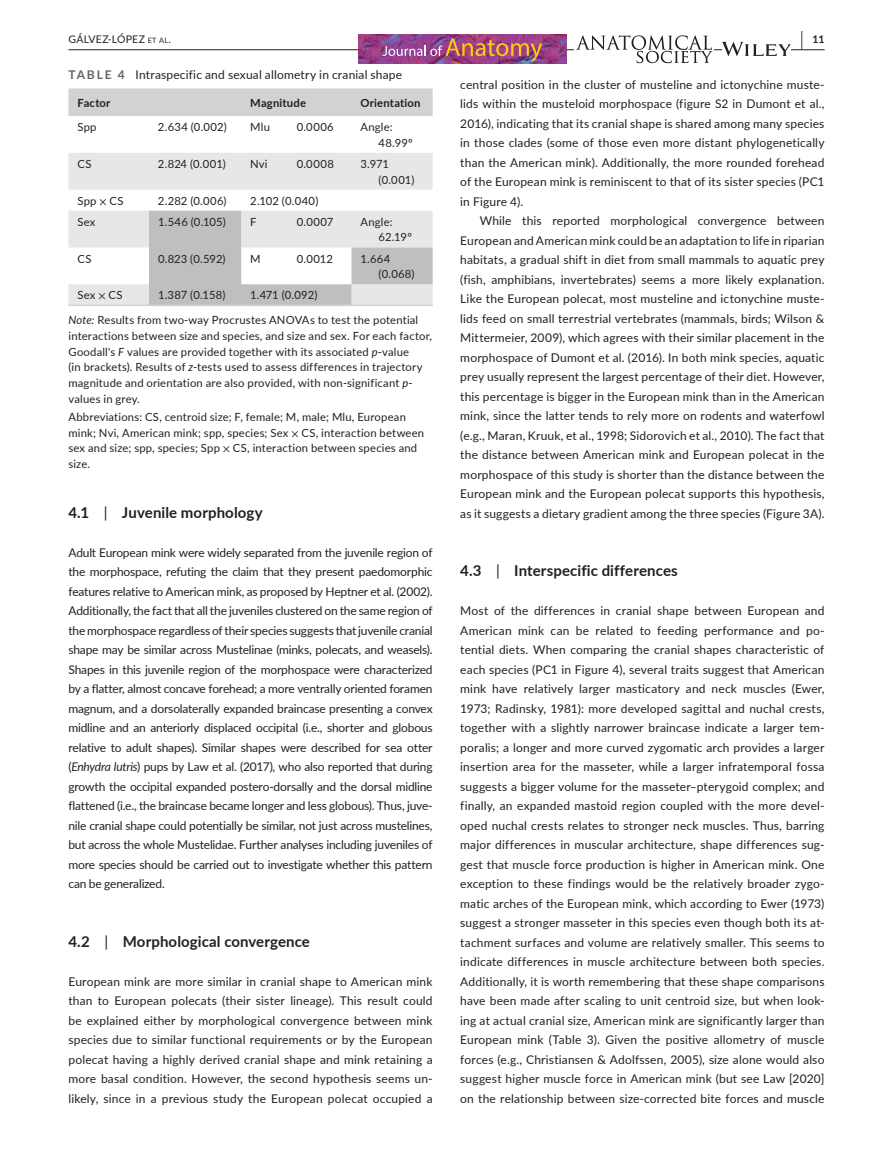
<style>
.page{position:relative;width:893px;height:1174px;background:#fff}
.page>*{position:absolute;margin:0;border:0;box-sizing:border-box;transform-origin:0 0}
.t1{font:700 15px "Lato";letter-spacing:.01em;color:#231f20}
.t2{font:12px/19.5px "Lato";letter-spacing:.01em;color:#231f20;text-align:justify}
.t3{font:11.25px/15.8px "Lato";letter-spacing:.015em;color:#231f20}
.t4{font:700 11.25px "Lato";letter-spacing:.015em;color:#231f20}
.t5{font:10.5px "Lato";letter-spacing:.025em;color:#231f20}
.t6{font:700 10.5px "Lato";color:#231f20}
.s1{font-size:7.35px}
.s2{font-size:19.5px}
.s3{font-weight:700;color:#636366}
.s4{font-family:"STIX"}
.s5{font-style:italic}
.s6{font-weight:400}
</style>
<div class="page">
<hr style="left:68px;top:49px;width:756px;height:1px;background:#231f20">
<img style="left:358px;top:34px;width:209px;height:30px">
<img style="left:383px;top:39px;width:159px;height:22px">
<img style="left:575px;top:35px;width:139px;height:29px">
<svg style="left:722px;top:42px;width:69px;height:14px"></svg>
<div style="left:68px;top:88px;width:365px;height:28px;background:#d1d2d4"></div>
<svg style="left:68px;top:153px;width:365px;height:152px;fill:#e6e7e9"></svg>
<svg style="left:149px;top:211px;width:284px;height:94px"></svg>
<hr style="left:68px;top:305px;width:81px;height:1px;background:#d1d2d4">
<hr style="left:149px;top:305px;width:92px;height:1px;background:#d1d2d4">
<hr style="left:241px;top:305px;width:47px;height:1px;background:#d1d2d4">
<hr style="left:288px;top:305px;width:64px;height:1px;background:#d1d2d4">
<hr style="left:352px;top:305px;width:81px;height:1px;background:#d1d2d4">
<p class="t5" style="left:68px;top:33px;width:104px">GÁLVEZ- LÓPEZ <span class="s1">Et aL</span>.</p>
<p class="t6" style="left:801px;top:31px;width:25px"><span class="s2">|</span> 11</p>
<p class="t2" style="left:68px;top:64px;width:335px"><span class="s3">TABLE 4</span> Intraspecific and sexual allometry in cranial shape</p>
<p class="t4" style="left:77px;top:98px;width:35px">Factor</p>
<p class="t4" style="left:250px;top:94px;width:57px">Magnitude</p>
<p class="t4" style="left:360px;top:98px;width:62px">Orientation</p>
<p class="t3" style="left:77px;top:119px;width:21px">Spp</p>
<p class="t3" style="left:158px;top:119px;width:70px">2.634 (0.002)</p>
<p class="t3" style="left:250px;top:120px;width:21px">Mlu</p>
<p class="t3" style="left:297px;top:120px;width:39px">0.0006</p>
<p class="t3" style="left:378px;top:119px;width:36px;text-indent:-18px">Angle:<br>48.99º</p>
<p class="t3" style="left:77px;top:155px;width:16px">CS</p>
<p class="t3" style="left:158px;top:155px;width:69px">2.824 (0.001)</p>
<p class="t3" style="left:250px;top:155px;width:19px">Nvi</p>
<p class="t3" style="left:297px;top:157px;width:39px">0.0008</p>
<p class="t3" style="left:378px;top:155px;width:37px;text-indent:-18px">3.971 (0.001)</p>
<p class="t3" style="left:77px;top:192px;width:48px">Spp <span class="s4">×</span> CS</p>
<p class="t3" style="left:158px;top:192px;width:70px">2.282 (0.006)</p>
<p class="t3" style="left:250px;top:192px;width:70px">2.102 (0.040)</p>
<p class="t3" style="left:77px;top:213px;width:20px">Sex</p>
<p class="t3" style="left:158px;top:213px;width:69px">1.546 (0.105)</p>
<p class="t3" style="left:250px;top:214px;width:8px">F</p>
<p class="t3" style="left:297px;top:213px;width:38px">0.0007</p>
<p class="t3" style="left:379px;top:213px;width:35px;text-indent:-18px">Angle:<br>62.19º</p>
<p class="t3" style="left:77px;top:250px;width:16px">CS</p>
<p class="t3" style="left:158px;top:250px;width:69px">0.823 (0.592)</p>
<p class="t3" style="left:250px;top:251px;width:12px">M</p>
<p class="t3" style="left:297px;top:251px;width:38px">0.0012</p>
<p class="t3" style="left:379px;top:251px;width:37px;text-indent:-18px">1.664 (0.068)</p>
<p class="t3" style="left:77px;top:287px;width:47px">Sex <span class="s4">×</span> CS</p>
<p class="t3" style="left:158px;top:287px;width:69px">1.387 (0.158)</p>
<p class="t3" style="left:250px;top:287px;width:69px">1.471 (0.092)</p>
<p class="t3" style="left:68px;top:312px;width:365px"><span class="s5">Note:</span> Results from two- way Procrustes ANOVAs to test the potential interactions between size and species, and size and sex. For each factor, Goodall's <span class="s5">F</span> values are provided together with its associated <span class="s5">p</span>- value<br>(in brackets). Results of <span class="s5">z</span>- tests used to assess differences in trajectory magnitude and orientation are also provided, with non- significant <span class="s5">p&shy;</span>values in grey.</p>
<p class="t3" style="left:68px;top:408px;width:357px">Abbreviations: CS, centroid size; F, female; M, male; Mlu, European mink; Nvi, American mink; spp, species; Sex <span class="s4">×</span> CS, interaction between sex and size; spp, species; Spp <span class="s4">×</span> CS, interaction between species and size.</p>
<p class="t1" style="left:68px;top:501px;width:196px">4.1 <span class="s6">|</span> Juvenile morphology</p>
<p class="t2" style="left:68px;top:542px;width:366px">Adult European mink were widely separated from the juvenile region of the morphospace, refuting the claim that they present paedomorphic features relative to American mink, as proposed by Heptner et al. (2002).<br>Additionally, the fact that all the juveniles clustered on the same region of the morphospace regardless of their species suggests that juvenile cranial shape may be similar across Mustelinae (minks, polecats, and weasels).<br>Shapes in this juvenile region of the morphospace were characterized by a flatter, almost concave forehead; a more ventrally oriented foramen magnum, and a dorsolaterally expanded braincase presenting a convex midline and an anteriorly displaced occipital (i.e., shorter and globous relative to adult shapes). Similar shapes were described for sea otter (<span class="s5">Enhydra lutris</span>) pups by Law et al. (2017), who also reported that during growth the occipital expanded postero- dorsally and the dorsal midline flattened (i.e., the braincase became longer and less globous). Thus, juve&shy;nile cranial shape could potentially be similar, not just across mustelines, but across the whole Mustelidae. Further analyses including juveniles of more species should be carried out to investigate whether this pattern can be generalized.</p>
<p class="t1" style="left:68px;top:930px;width:243px">4.2 <span class="s6">|</span> Morphological convergence</p>
<p class="t2" style="left:68px;top:971px;width:366px">European mink are more similar in cranial shape to American mink than to European polecats (their sister lineage). This result could be explained either by morphological convergence between mink species due to similar functional requirements or by the European polecat having a highly derived cranial shape and mink retaining a more basal condition. However, the second hypothesis seems un&shy;likely, since in a previous study the European polecat occupied a</p>
<p class="t2" style="left:460px;top:74px;width:366px">central position in the cluster of musteline and ictonychine muste&shy;lids within the musteloid morphospace (figure S2 in Dumont et al., 2016), indicating that its cranial shape is shared among many species in those clades (some of those even more distant phylogenetically than the American mink). Additionally, the more rounded forehead of the European mink is reminiscent to that of its sister species (PC1 in Figure 4).</p>
<p class="t2" style="left:460px;top:210px;width:366px;text-indent:20px">While this reported morphological convergence between European and American mink could be an adaptation to life in riparian habitats, a gradual shift in diet from small mammals to aquatic prey (fish, amphibians, invertebrates) seems a more likely explanation.<br>Like the European polecat, most musteline and ictonychine muste&shy;lids feed on small terrestrial vertebrates (mammals, birds; Wilson &amp; Mittermeier, 2009), which agrees with their similar placement in the morphospace of Dumont et al. (2016). In both mink species, aquatic prey usually represent the largest percentage of their diet. However, this percentage is bigger in the European mink than in the American mink, since the latter tends to rely more on rodents and waterfowl (e.g., Maran, Kruuk, et al., 1998; Sidorovich et al., 2010). The fact that the distance between American mink and European polecat in the morphospace of this study is shorter than the distance between the European mink and the European polecat supports this hypothesis, as it suggests a dietary gradient among the three species (Figure 3A).</p>
<p class="t1" style="left:460px;top:560px;width:219px">4.3 <span class="s6">|</span> Interspecific differences</p>
<p class="t2" style="left:460px;top:600px;width:366px">Most of the differences in cranial shape between European and American mink can be related to feeding performance and po&shy;tential diets. When comparing the cranial shapes characteristic of each species (PC1 in Figure 4), several traits suggest that American mink have relatively larger masticatory and neck muscles (Ewer, 1973; Radinsky, 1981): more developed sagittal and nuchal crests, together with a slightly narrower braincase indicate a larger tem&shy;poralis; a longer and more curved zygomatic arch provides a larger insertion area for the masseter, while a larger infratemporal fossa suggests a bigger volume for the masseter– pterygoid complex; and finally, an expanded mastoid region coupled with the more devel&shy;oped nuchal crests relates to stronger neck muscles. Thus, barring major differences in muscular architecture, shape differences sug&shy;gest that muscle force production is higher in American mink. One exception to these findings would be the relatively broader zygo&shy;matic arches of the European mink, which according to Ewer (1973) suggest a stronger masseter in this species even though both its at&shy;tachment surfaces and volume are relatively smaller. This seems to indicate differences in muscle architecture between both species.<br>Additionally, it is worth remembering that these shape comparisons have been made after scaling to unit centroid size, but when look&shy;ing at actual cranial size, American mink are significantly larger than European mink (Table 3). Given the positive allometry of muscle forces (e.g., Christiansen &amp; Adolfssen, 2005), size alone would also suggest higher muscle force in American mink (but see Law [2020] on the relationship between size- corrected bite forces and muscle</p>
</div>
